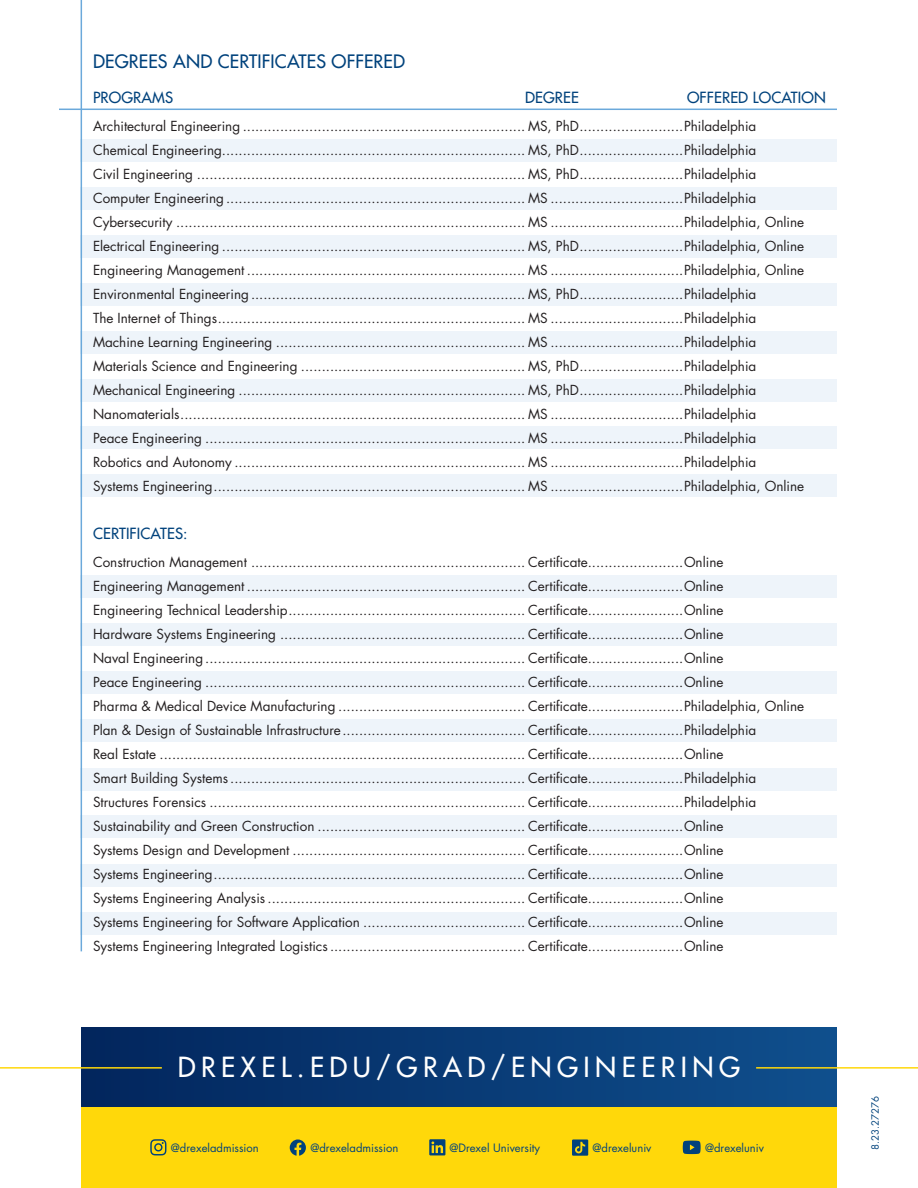
<style>
.page{position:relative;width:918px;height:1188px;background:#fff}
.page>*{position:absolute;margin:0;border:0;box-sizing:border-box;transform-origin:0 0}
.t1{font:500 27px "Futura Std";letter-spacing:.2em;color:#fff}
.Program_Header{font:500 18px "Futura Std";letter-spacing:.01em;color:#01427c}
.Program_Header-2{font:500 15px "Futura Std";letter-spacing:.01em;color:#01427c}
.Program_Leaders{font:13.5px "Futura Std";color:#231f20}
.Degree_Leaders{font:11.25px "Futura Std";color:#01427c}
.Body_front{font:9.75px "Futura Std";color:#01427c}
</style>
<div class="page">
<div style="left:81px;top:1027px;width:756px;height:81px;background:linear-gradient(to right,#02255c,#0f4f8d)"></div>
<div style="left:81px;top:139px;width:756px;height:22px;background:#eef4fa"></div>
<div style="left:81px;top:187px;width:756px;height:22px;background:#eef4fa"></div>
<div style="left:81px;top:235px;width:756px;height:22px;background:#eef4fa"></div>
<div style="left:81px;top:283px;width:756px;height:22px;background:#eef4fa"></div>
<div style="left:81px;top:331px;width:756px;height:22px;background:#eef4fa"></div>
<div style="left:81px;top:379px;width:756px;height:22px;background:#eef4fa"></div>
<div style="left:81px;top:427px;width:756px;height:22px;background:#eef4fa"></div>
<div style="left:81px;top:475px;width:756px;height:22px;background:#eef4fa"></div>
<div style="left:81px;top:575px;width:756px;height:22px;background:#eef4fa"></div>
<div style="left:81px;top:623px;width:756px;height:22px;background:#eef4fa"></div>
<div style="left:81px;top:671px;width:756px;height:22px;background:#eef4fa"></div>
<div style="left:81px;top:719px;width:756px;height:22px;background:#eef4fa"></div>
<div style="left:81px;top:769px;width:756px;height:22px;background:#eef4fa"></div>
<div style="left:81px;top:815px;width:756px;height:22px;background:#eef4fa"></div>
<div style="left:81px;top:864px;width:756px;height:22px;background:#eef4fa"></div>
<div style="left:81px;top:912px;width:756px;height:22px;background:#eef4fa"></div>
<hr style="left:81px;top:0;width:1px;height:951px;background:#6ba9db">
<hr style="left:59px;top:109px;width:778px;height:1px;background:#6ba9db">
<hr style="left:0;top:1067px;width:162px;height:2px;background:#ffd80a">
<hr style="left:756px;top:1067px;width:162px;height:2px;background:#ffd80a">
<div style="left:81px;top:1108px;width:756px;height:80px;background:#ffd80a"></div>
<svg style="left:150px;top:1139px;width:16px;height:16px"></svg>
<svg style="left:429px;top:1139px;width:16px;height:16px"></svg>
<svg style="left:683px;top:1141px;width:18px;height:13px"></svg>
<svg style="left:290px;top:1139px;width:16px;height:17px"></svg>
<svg style="left:572px;top:1139px;width:16px;height:17px"></svg>
<p class="Program_Header" style="left:93px;top:50px;width:314px">DEGREES AND CERTIFICATES OFFERED</p>
<p class="Program_Header-2" style="left:93px;top:88px;width:82px">PROGRAMS</p>
<p class="Program_Header-2" style="left:525px;top:88px;width:56px">DEGREE</p>
<p class="Program_Header-2" style="left:687px;top:88px;width:140px">OFFERED LOCATION</p>
<p class="Program_Leaders" style="left:93px;top:118px;width:665px">Architectural Engineering .................................................................... MS, PhD.........................Philadelphia</p>
<p class="Program_Leaders" style="left:93px;top:142px;width:665px">Chemical Engineering......................................................................... MS, PhD.........................Philadelphia</p>
<p class="Program_Leaders" style="left:93px;top:166px;width:665px">Civil Engineering ............................................................................... MS, PhD.........................Philadelphia</p>
<p class="Program_Leaders" style="left:93px;top:190px;width:665px">Computer Engineering........................................................................ MS ................................Philadelphia</p>
<p class="Program_Leaders" style="left:93px;top:214px;width:713px">Cybersecurity .................................................................................... MS ................................Philadelphia, Online</p>
<p class="Program_Leaders" style="left:93px;top:238px;width:713px">Electrical Engineering ......................................................................... MS, PhD.........................Philadelphia, Online</p>
<p class="Program_Leaders" style="left:93px;top:262px;width:713px">Engineering Management ................................................................... MS ................................Philadelphia, Online</p>
<p class="Program_Leaders" style="left:93px;top:286px;width:665px">Environmental Engineering .................................................................. MS, PhD.........................Philadelphia</p>
<p class="Program_Leaders" style="left:93px;top:310px;width:665px">The Internet of Things.......................................................................... MS ................................Philadelphia</p>
<p class="Program_Leaders" style="left:93px;top:334px;width:665px">Machine Learning Engineering ............................................................ MS ................................Philadelphia</p>
<p class="Program_Leaders" style="left:93px;top:358px;width:665px">Materials Science and Engineering ...................................................... MS, PhD.........................Philadelphia</p>
<p class="Program_Leaders" style="left:93px;top:382px;width:665px">Mechanical Engineering ..................................................................... MS, PhD.........................Philadelphia</p>
<p class="Program_Leaders" style="left:93px;top:406px;width:665px">Nanomaterials................................................................................... MS ................................Philadelphia</p>
<p class="Program_Leaders" style="left:93px;top:430px;width:665px">Peace Engineering ............................................................................. MS ................................Philadelphia</p>
<p class="Program_Leaders" style="left:93px;top:454px;width:665px">Robotics and Autonomy ...................................................................... MS ................................Philadelphia</p>
<p class="Program_Leaders" style="left:93px;top:478px;width:713px">Systems Engineering........................................................................... MS ................................Philadelphia, Online</p>
<p class="Program_Header-2" style="left:93px;top:524px;width:96px">CERTIFICATES:</p>
<p class="Program_Leaders" style="left:93px;top:554px;width:632px">Construction Management .................................................................. Certificate.......................Online</p>
<p class="Program_Leaders" style="left:93px;top:578px;width:632px">Engineering Management ................................................................... Certificate.......................Online</p>
<p class="Program_Leaders" style="left:93px;top:602px;width:632px">Engineering Technical Leadership......................................................... Certificate.......................Online</p>
<p class="Program_Leaders" style="left:93px;top:626px;width:632px">Hardware Systems Engineering ........................................................... Certificate.......................Online</p>
<p class="Program_Leaders" style="left:93px;top:650px;width:632px">Naval Engineering ............................................................................. Certificate.......................Online</p>
<p class="Program_Leaders" style="left:93px;top:674px;width:632px">Peace Engineering ............................................................................. Certificate.......................Online</p>
<p class="Program_Leaders" style="left:93px;top:698px;width:713px">Pharma &amp; Medical Device Manufacturing ............................................. Certificate.......................Philadelphia, Online</p>
<p class="Program_Leaders" style="left:93px;top:722px;width:665px">Plan &amp; Design of Sustainable Infrastructure............................................ Certificate.......................Philadelphia</p>
<p class="Program_Leaders" style="left:93px;top:746px;width:632px">Real Estate ........................................................................................ Certificate.......................Online</p>
<p class="Program_Leaders" style="left:93px;top:770px;width:665px">Smart Building Systems....................................................................... Certificate.......................Philadelphia</p>
<p class="Program_Leaders" style="left:93px;top:794px;width:665px">Structures Forensics ............................................................................ Certificate.......................Philadelphia</p>
<p class="Program_Leaders" style="left:93px;top:818px;width:632px">Sustainability and Green Construction .................................................. Certificate.......................Online</p>
<p class="Program_Leaders" style="left:93px;top:842px;width:632px">Systems Design and Development ........................................................ Certificate.......................Online</p>
<p class="Program_Leaders" style="left:93px;top:866px;width:632px">Systems Engineering........................................................................... Certificate.......................Online</p>
<p class="Program_Leaders" style="left:93px;top:890px;width:632px">Systems Engineering Analysis .............................................................. Certificate.......................Online</p>
<p class="Program_Leaders" style="left:93px;top:914px;width:632px">Systems Engineering for Software Application ....................................... Certificate.......................Online</p>
<p class="Program_Leaders" style="left:93px;top:938px;width:632px">Systems Engineering Integrated Logistics ............................................... Certificate.......................Online</p>
<p class="t1" style="left:178px;top:1050px;width:564px">DREXEL.EDU/GRAD/ENGINEERING</p>
<p class="Degree_Leaders" style="left:171px;top:1140px;width:89px">@drexeladmission</p>
<p class="Degree_Leaders" style="left:310px;top:1140px;width:89px">@drexeladmission</p>
<p class="Degree_Leaders" style="left:449px;top:1140px;width:92px">@Drexel University</p>
<p class="Degree_Leaders" style="left:593px;top:1140px;width:60px">@drexeluniv</p>
<p class="Degree_Leaders" style="left:705px;top:1140px;width:60px">@drexeluniv</p>
<p class="Body_front" style="left:869px;top:1150px;width:56px;rotate:-90deg">8.23.27276</p>
</div>
